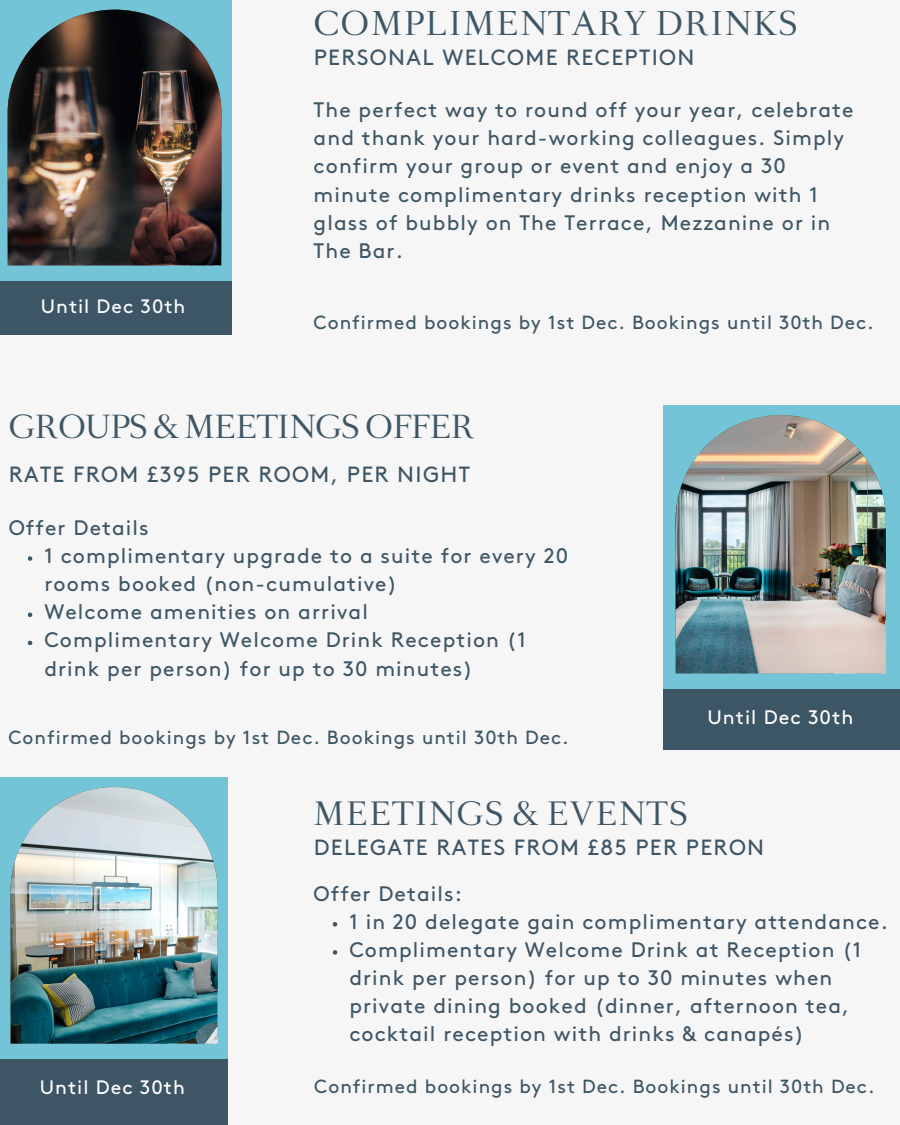
<style>
.page{position:relative;width:900px;height:1125px;background:#f6f6f6}
.page>*{position:absolute;margin:0;border:0;box-sizing:border-box;transform-origin:0 0}
.t1{font:29.4px "Romain BP Headline";letter-spacing:.06em;color:#3e5665}
.t2{font:28.8px "Romain BP Headline";letter-spacing:.06em;color:#3e5566}
.t3{font:28.5px "Romain Headline";color:#3e5665}
.t4{font:22.05px "Brown";letter-spacing:.06em;color:#3e5665}
.t5{font:22.05px "Brown";letter-spacing:.06em;color:#3e5566}
.t6{font:22.05px "Brown";letter-spacing:.06em;color:#3f5666}
.t7{font:21px/28.2px "Brown";letter-spacing:.05em;color:#3e5665}
.t8{font:21px/28.2px "Brown";letter-spacing:.05em;color:#3e5566}
.t9{font:19.5px "Brown";letter-spacing:.05em;color:#fff}
.t10{font:19.35px "Brown";letter-spacing:.05em;color:#fff}
.t11{font:19.05px "Brown";letter-spacing:.05em;color:#3c5665}
</style>
<div class="page">
<svg style="left:28px;top:556px;width:4px;height:5px"></svg>
<svg style="left:28px;top:613px;width:4px;height:4px"></svg>
<svg style="left:28px;top:641px;width:4px;height:4px"></svg>
<div style="left:0;top:276px;width:232px;height:59px;background:#3c5665"></div>
<div style="left:0;top:0;width:232px;height:281px;background:#74c4d7"></div>
<img style="left:8px;top:10px;width:213px;height:255px">
<div style="left:663px;top:689px;width:237px;height:61px;background:#3c5665"></div>
<div style="left:663px;top:405px;width:237px;height:284px;background:#74c4d7"></div>
<img style="left:676px;top:415px;width:210px;height:258px">
<div style="left:0;top:1059px;width:228px;height:66px;background:#3e5566"></div>
<div style="left:0;top:777px;width:228px;height:282px;background:#74c4d7"></div>
<img style="left:11px;top:787px;width:207px;height:256px">
<svg style="left:333px;top:922px;width:4px;height:5px"></svg>
<svg style="left:333px;top:950px;width:4px;height:5px"></svg>
<p class="t1" style="left:314px;top:12px;width:485px">COMPLIMENTARY DRINKS</p>
<p class="t6" style="left:314px;top:48px;width:382px">PERSONAL WELCOME RECEPTION</p>
<p class="t10" style="left:41px;top:299px;width:146px">Until Dec 30th</p>
<p class="t7" style="left:314px;top:97px;width:541px">The perfect way to round off your year, celebrate and thank your hard-working colleagues. Simply confirm your group or event and enjoy a 30 minute complimentary drinks reception with 1 glass of bubbly on The Terrace, Mezzanine or in The Bar.</p>
<p class="t11" style="left:314px;top:314px;width:562px">Confirmed bookings by 1st Dec. Bookings until 30th Dec.</p>
<h3 class="t3" style="left:9px;top:406px;width:467px">GROUPS &amp; MEETINGS OFFER</h3>
<p class="t4" style="left:9px;top:466px;width:463px">RATE FROM £395 PER ROOM, PER NIGHT</p>
<p class="t7" style="left:9px;top:515px;width:142px">Offer Details</p>
<p class="t7" style="left:44px;top:543px;width:525px">1 complimentary upgrade to a suite for every 20 rooms booked (non-cumulative)<br>Welcome amenities on arrival<br>Complimentary Welcome Drink Reception (1 drink per person) for up to 30 minutes)</p>
<p class="t11" style="left:9px;top:730px;width:562px">Confirmed bookings by 1st Dec. Bookings until 30th Dec.</p>
<p class="t9" style="left:707px;top:709px;width:147px">Until Dec 30th</p>
<p class="t10" style="left:40px;top:1079px;width:146px">Until Dec 30th</p>
<h2 class="t2" style="left:314px;top:804px;width:376px">MEETINGS &amp; EVENTS</h2>
<p class="t5" style="left:314px;top:839px;width:452px">DELEGATE RATES FROM £85 PER PERON</p>
<p class="t8" style="left:349px;top:880px;width:540px;text-indent:-36px">Offer Details:<br>1 in 20 delegate gain complimentary attendance.<br>Complimentary Welcome Drink at Reception (1 drink per person) for up to 30 minutes when private dining booked (dinner, afternoon tea, cocktail reception with drinks &amp; canapés)</p>
<p class="t11" style="left:314px;top:1078px;width:562px">Confirmed bookings by 1st Dec. Bookings until 30th Dec.</p>
</div>
